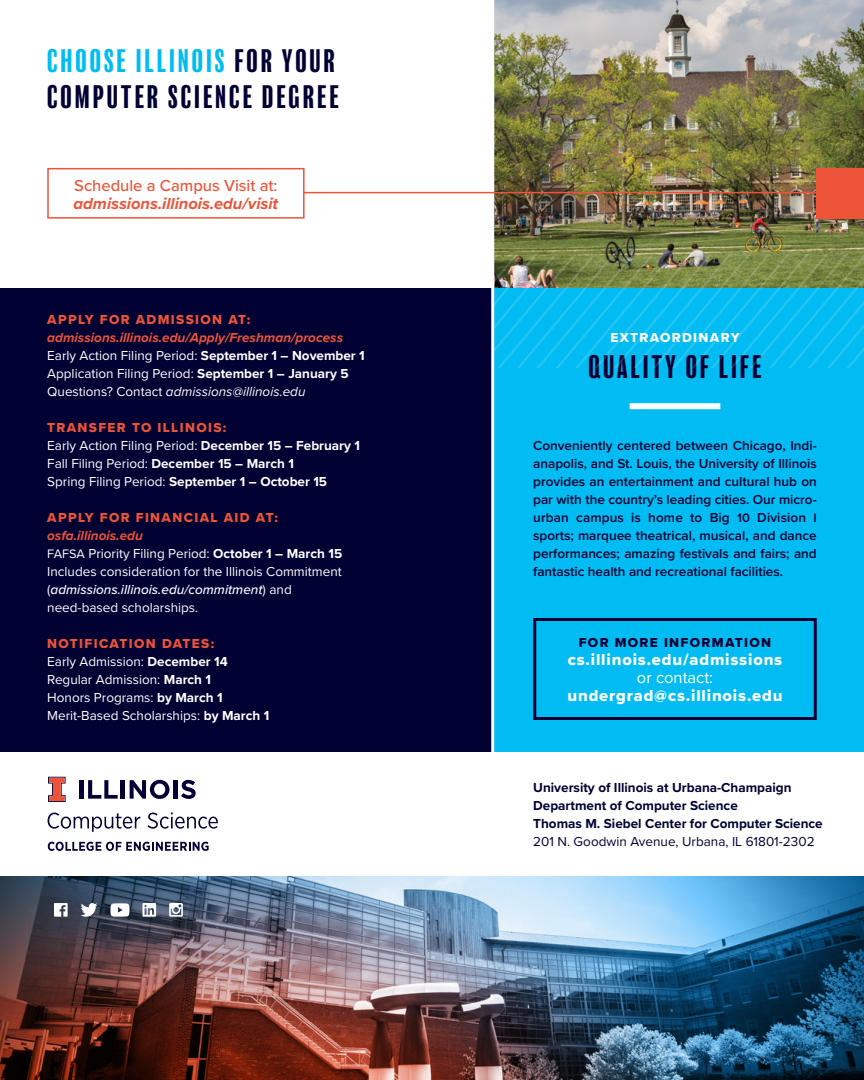
<style>
.page{position:relative;width:864px;height:1080px;background:#fff}
.page>*{position:absolute;margin:0;border:0;box-sizing:border-box;transform-origin:0 0}
.t1{font:condensed 30px/36px "Balboa";letter-spacing:.1em;color:#003}
.t2{font:16.5px "Proxima Nova Extrabld";letter-spacing:.05em;color:#fff}
.t3{font:italic 700 16.5px "Proxima Nova";color:#ed5338}
.t4{font:500 16.5px "Proxima Nova";color:#ed5338}
.t5{font:16.5px "Proxima Nova";color:#fff}
.t6{font:13.5px/18px "Proxima Nova";color:#fff}
.t7{font:600 13.5px/18px "Proxima Nova";color:#003;text-align:justify}
.t8{font:700 13.5px/18px "Proxima Nova";color:#003}
.t9{font:13.5px "Proxima Nova Extrabld";letter-spacing:.1em;color:#ed5338}
.t10{font:13.5px "Proxima Nova";color:#003}
.t11{font:13.5px "Proxima Nova Extrabld";letter-spacing:.1em;color:#003}
.t12{font:13.5px "Proxima Nova Extrabld";letter-spacing:.1em;color:#fff}
.s1{color:#00bcf2}
.s2{font-weight:700;font-style:italic;color:#ed5338}
.s3{font-weight:700}
.s4{font-style:italic}
.s5{font-size:12.75px}
.s6{font-weight:500;font-style:italic}
</style>
<div class="page">
<div style="left:493px;top:288px;width:371px;height:464px;background:#00bcf2"></div>
<img style="left:494px;top:0;width:370px;height:254px">
<div style="left:0;top:288px;width:493px;height:464px;background:#003"></div>
<img style="left:0;top:876px;width:864px;height:204px">
<hr style="left:79px;top:780px;width:4px;height:19px;background:#003">
<svg style="left:88px;top:780px;width:30px;height:19px"></svg>
<hr style="left:121px;top:780px;width:4px;height:19px;background:#003">
<svg style="left:130px;top:780px;width:40px;height:19px"></svg>
<div style="left:173px;top:780px;width:5px;height:19px;background:#003"></div>
<svg style="left:181px;top:780px;width:15px;height:19px"></svg>
<svg style="left:48px;top:777px;width:18px;height:25px"></svg>
<svg style="left:48px;top:813px;width:92px;height:19px"></svg>
<svg style="left:148px;top:813px;width:70px;height:16px"></svg>
<svg style="left:48px;top:842px;width:161px;height:9px"></svg>
<svg style="left:81px;top:903px;width:16px;height:14px"></svg>
<svg style="left:54px;top:903px;width:14px;height:14px"></svg>
<svg style="left:110px;top:903px;width:19px;height:14px"></svg>
<svg style="left:143px;top:903px;width:13px;height:14px"></svg>
<svg style="left:169px;top:903px;width:14px;height:14px"></svg>
<div style="left:533px;top:618px;width:284px;height:102px;border:3px solid #003"></div>
<div style="left:817px;top:168px;width:47px;height:51px;background:#ed5338"></div>
<hr style="left:491px;top:0;width:3px;height:768px;background:#fff">
<div style="left:630px;top:403px;width:90px;height:6px;background:#fff"></div>
<hr style="left:58px;top:192px;width:765px;height:1px;background:#ed5338">
<svg style="left:494px;top:254px;width:370px;height:113px"></svg>
<div style="left:48px;top:169px;width:256px;height:49px;background:#fff"></div>
<div style="left:47px;top:168px;width:258px;height:51px;border:2px solid #ed5338"></div>
<h1 class="t1" style="left:47px;top:44px;width:293px"><span class="s1">CHOOSE ILLINOIS</span> FOR YOUR<br>COMPUTER SCIENCE DEGREE</h1>
<p class="t4" style="left:74px;top:173px;width:205px">Schedule a Campus Visit at:</p>
<p class="t3" style="left:74px;top:191px;width:206px">admissions.illinois.edu/visit</p>
<p class="t9" style="left:47px;top:309px;width:205px">APPLY FOR ADMISSION AT:</p>
<p class="t6" style="left:47px;top:328px;width:319px"><span class="s2">admissions.illinois.edu/Apply/Freshman/process </span>Early Action Filing Period: <span class="s3">September 1 – November 1<br></span>Application Filing Period: <span class="s3">September 1 – January 5<br></span>Questions? Contact <span class="s4">admissions@illinois.edu</span></p>
<p class="t9" style="left:47px;top:417px;width:181px">TRANSFER TO ILLINOIS:</p>
<p class="t6" style="left:47px;top:436px;width:314px">Early Action Filing Period: <span class="s3">December 15 – February 1<br></span>Fall Filing Period: <span class="s3">December 15 – March 1<br></span>Spring Filing Period: <span class="s3">September 1 – October 15</span></p>
<p class="t9" style="left:47px;top:507px;width:232px">APPLY FOR FINANCIAL AID AT:</p>
<p class="t6" style="left:47px;top:526px;width:297px"><span class="s2">osfa.illinois.edu<br></span><span class="s5">FAFSA</span> Priority Filing Period: <span class="s3">October 1 – March 15<br></span>Includes consideration for the Illinois Commitment (<span class="s6">admissions.illinois.edu/commitment</span>) and need-based scholarships.</p>
<p class="t9" style="left:47px;top:633px;width:169px">NOTIFICATION DATES:</p>
<p class="t6" style="left:47px;top:652px;width:224px">Early Admission: <span class="s3">December 14<br></span>Regular Admission: <span class="s3">March 1<br></span>Honors Programs: <span class="s3">by March 1<br></span>Merit-Based Scholarships: <span class="s3">by March 1</span></p>
<p class="t12" style="left:610px;top:327px;width:131px">EXTRAORDINARY</p>
<h1 class="t1" style="left:589px;top:350px;width:174px">QUALITY OF LIFE</h1>
<p class="t7" style="left:533px;top:436px;width:285px">Conveniently centered between Chicago, Indi&shy;anapolis, and St. Louis, the University of Illinois provides an entertainment and cultural hub on par with the country’s leading cities. Our micro&shy;urban campus is home to Big <span class="s5">10</span> Division <span class="s5">I </span>sports; marquee theatrical, musical, and dance performances; amazing festivals and fairs; and fantastic health and recreational facilities.</p>
<p class="t11" style="left:579px;top:633px;width:194px">FOR MORE INFORMATION</p>
<p class="t2" style="left:568px;top:648px;width:216px">cs.illinois.edu/admissions</p>
<p class="t5" style="left:637px;top:666px;width:78px">or contact:</p>
<p class="t2" style="left:568px;top:684px;width:216px">undergrad@cs.illinois.edu</p>
<p class="t8" style="left:533px;top:778px;width:291px">University of Illinois at Urbana-Champaign<br>Department of Computer Science<br>Thomas M. Siebel Center for Computer Science</p>
<p class="t10" style="left:533px;top:831px;width:283px">201 N. Goodwin Avenue, Urbana, IL 61801-2302</p>
</div>
